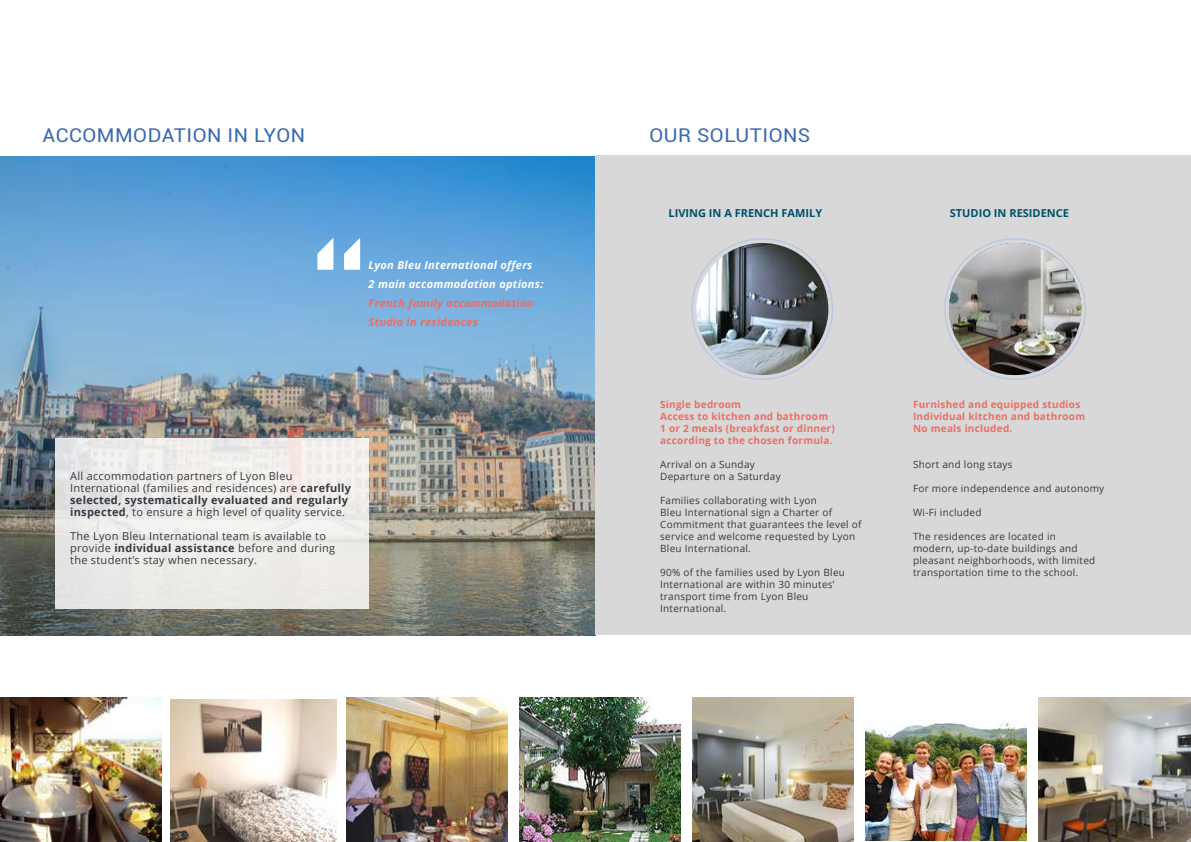
<style>
.page{position:relative;width:1191px;height:842px;background:#fff}
.page>*{position:absolute;margin:0;border:0;box-sizing:border-box;transform-origin:0 0}
.t1{font:19px "Roboto";letter-spacing:.025em;color:#3a6ab2;scale:1.07 1}
.t2{font:11px/12px "Open Sans";letter-spacing:.025em;color:#36393f}
.t3{font:italic 700 11px/19px "Open Sans";letter-spacing:.025em;color:#fff}
.t4{font:italic 700 11px/19px "Open Sans";letter-spacing:.025em;color:#ed6d62}
.t5{font:700 11px "Open Sans";color:#00516b}
.t6{font:10px/12px "Open Sans";letter-spacing:.025em;color:#36393f}
.t7{font:700 10px/12px "Open Sans";letter-spacing:.025em;color:#ed6d62}
.s1{font-weight:700}
</style>
<div class="page">
<img style="left:0;top:156px;width:595px;height:479px">
<div style="left:55px;top:438px;width:314px;height:170px;background:linear-gradient(to right,#e7e8e7,#f2efeb)"></div>
<img style="left:0;top:697px;width:161px;height:145px">
<img style="left:170px;top:700px;width:167px;height:142px">
<img style="left:346px;top:697px;width:161px;height:145px">
<div style="left:595px;top:156px;width:596px;height:479px;background:#d8d8d8"></div>
<img style="left:519px;top:697px;width:161px;height:145px">
<img style="left:692px;top:697px;width:161px;height:145px">
<img style="left:865px;top:720px;width:161px;height:121px">
<img style="left:1038px;top:697px;width:153px;height:145px">
<img style="left:949px;top:243px;width:132px;height:132px;border-radius:66px">
<img style="left:696px;top:243px;width:132px;height:132px;border-radius:66px">
<svg style="left:344px;top:238px;width:16px;height:32px"></svg>
<svg style="left:317px;top:238px;width:16px;height:32px"></svg>
<h1 class="t1" style="left:43px;top:122px;width:247px">ACCOMMODATION IN LYON</h1>
<p class="t3" style="left:369px;top:255px;width:176px">Lyon Bleu International offers<br>2 main accommodation options:</p>
<p class="t4" style="left:369px;top:293px;width:166px">French family accommodation<br>Studio in residences</p>
<p class="t2" style="left:70px;top:470px;width:282px">All accommodation partners of Lyon Bleu International (families and residences) are <span class="s1">carefully selected, systematically evaluated and regularly inspected</span>, to ensure a high level of quality service.</p>
<p class="t2" style="left:70px;top:530px;width:267px">The Lyon Bleu International team is available to provide <span class="s1">individual assistance</span> before and during the student’s stay when necessary.</p>
<h1 class="t1" style="left:649px;top:122px;width:152px">OUR SOLUTIONS</h1>
<p class="t5" style="left:668px;top:205px;width:155px">LIVING IN A FRENCH FAMILY</p>
<p class="t5" style="left:949px;top:205px;width:121px">STUDIO IN RESIDENCE</p>
<p class="t7" style="left:660px;top:398px;width:176px">Single bedroom<br>Access to kitchen and bathroom<br>1 or 2 meals (breakfast or dinner) according to the chosen formula.</p>
<p class="t6" style="left:660px;top:458px;width:122px">Arrival on a Sunday<br>Departure on a Saturday</p>
<p class="t6" style="left:660px;top:494px;width:203px">Families collaborating with Lyon<br>Bleu International sign a Charter of Commitment that guarantees the level of service and welcome requested by Lyon Bleu International.</p>
<p class="t6" style="left:660px;top:566px;width:186px">90% of the families used by Lyon Bleu<br>International are within 30 minutes’ transport time from Lyon Bleu<br>International.</p>
<p class="t7" style="left:913px;top:398px;width:174px">Furnished and equipped studios<br>Individual kitchen and bathroom<br>No meals included.</p>
<p class="t6" style="left:913px;top:458px;width:101px">Short and long stays</p>
<p class="t6" style="left:913px;top:482px;width:193px">For more independence and autonomy</p>
<p class="t6" style="left:913px;top:506px;width:70px">Wi-Fi included</p>
<p class="t6" style="left:913px;top:530px;width:184px">The residences are located in modern, up-to-date buildings and pleasant neighborhoods, with limited transportation time to the school.</p>
</div>
